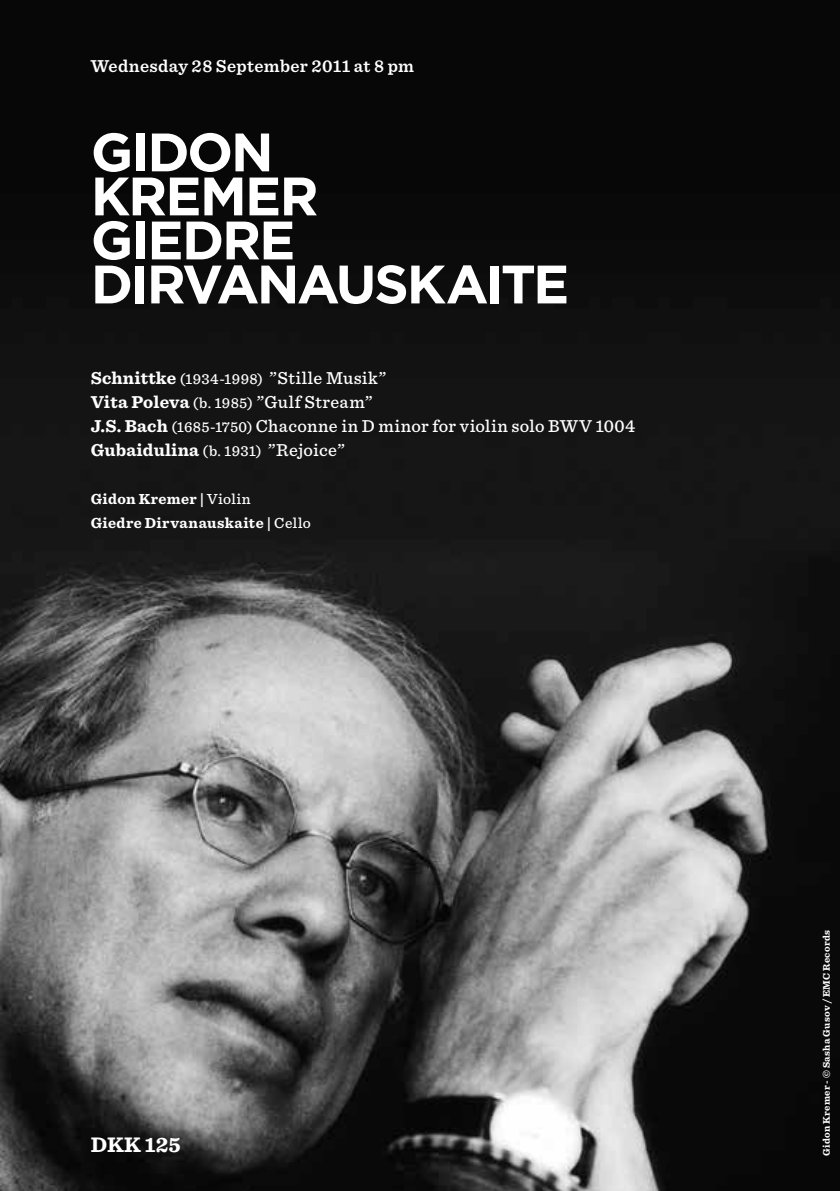
<style>
.page{position:relative;width:840px;height:1191px;background:#fff}
.page>*{position:absolute;margin:0;border:0;box-sizing:border-box;transform-origin:0 0}
.t1{font:700 54px/44px "Gotham";letter-spacing:-.04em;color:#fff}
.t2{font:700 22px "Sentinel";letter-spacing:.01em;color:#fff}
.t3{font:500 18px/24px "Sentinel";letter-spacing:.025em;color:#fff}
.t4{font:600 18px "Sentinel";letter-spacing:.02em;color:#fff}
.t5{font:700 15.2px/24px "Sentinel";letter-spacing:.025em;color:#fff}
.t6{font:700 10px "Sentinel";letter-spacing:.035em;color:#fff}
.s1{font-weight:700}
.s2{font-size:15.2px}
.s3{font-weight:500}
</style>
<div class="page">
<img style="left:0;top:0;width:839px;height:1191px">
<p class="t4" style="left:91px;top:52px;width:324px">Wednesday 28 September 2011 at 8 pm</p>
<h1 class="t1" style="left:91px;top:130px;width:479px">GIDON<br>KREMER<br>GIEDRE<br>DIRVANAUSKAITE</h1>
<p class="t3" style="left:91px;top:365px;width:546px"><span class="s1">Schnittke</span> <span class="s2">(1934-1998)</span> ”Stille Musik”<br><span class="s1">Vita Poleva</span> <span class="s2">(b. 1985)</span> ”Gulf Stream”<br><span class="s1">J.S. Bach</span> <span class="s2">(1685-1750)</span> Chaconne in D minor for violin solo BWV 1004<br><span class="s1">Gubaidulina</span> <span class="s2">(b. 1931)</span> ”Rejoice”</p>
<p class="t5" style="left:91px;top:486px;width:221px">Gidon Kremer | <span class="s3">Violin<br></span>Giedre Dirvanauskaite | <span class="s3">Cello</span></p>
<p class="t2" style="left:91px;top:1127px;width:91px">DKK 125</p>
<p class="t6" style="left:818px;top:1155px;width:227px;rotate:-90deg">Gidon Kremer - © Sasha Gusov / EMC Records</p>
</div>
